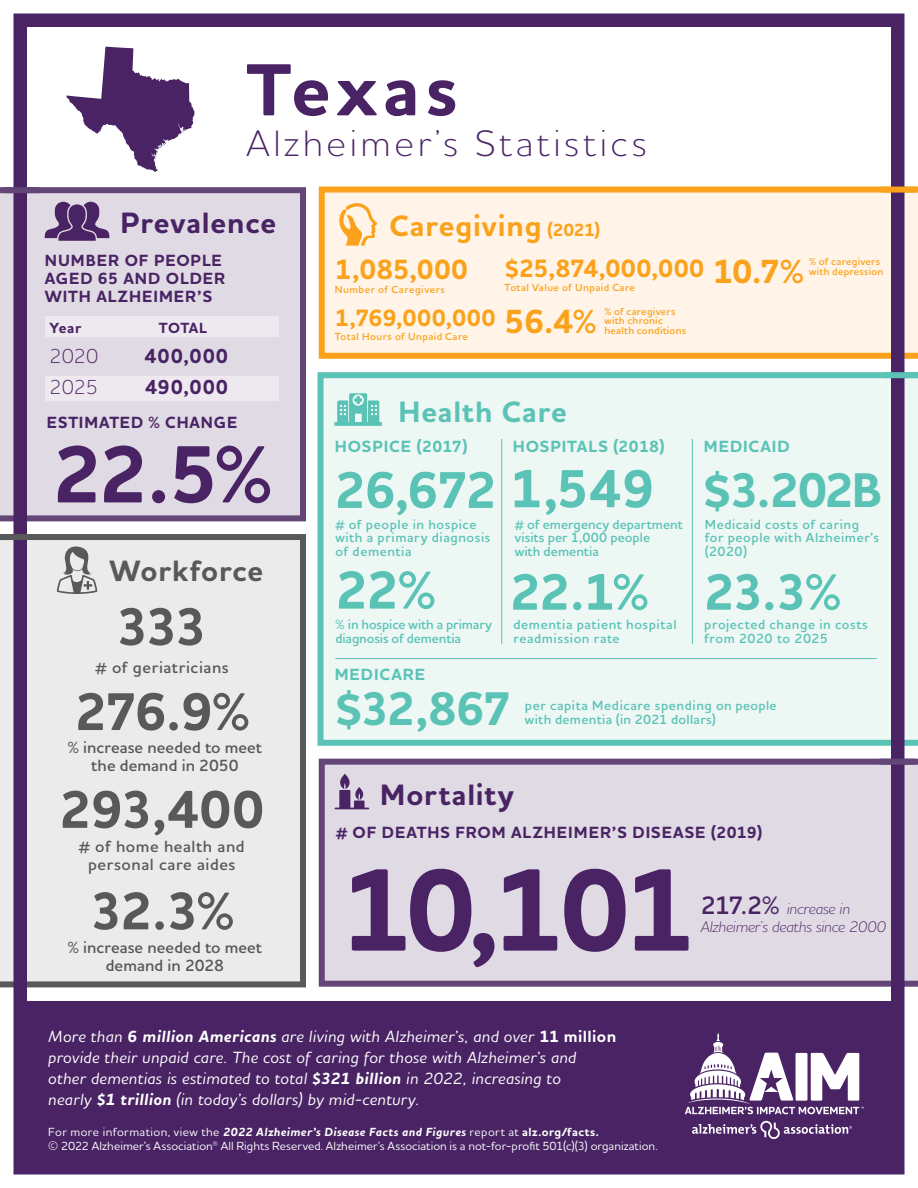
<style>
.page{position:relative;width:918px;height:1188px;background:#fff}
.page>*{position:absolute;margin:0;border:0;box-sizing:border-box;transform-origin:0 0}
.t1{font:700 118.5px "Houschka Alt Pro";color:#492364}
.t2{font:700 82.5px "Houschka Alt Pro";color:#492364}
.t3{font:700 75px "Houschka Alt Pro";letter-spacing:.08em;color:#492364}
.t4{font:700 54.45px "Houschka Alt Pro";color:#5ac3b6}
.t5{font:700 54px "Houschka Alt Pro";letter-spacing:-.035em;color:#58595b}
.t6{font:700 52.5px "Houschka Alt Pro";color:#5ac3b6}
.t7{font:700 51.9px "Houschka Alt Pro";color:#5ac3b6}
.t8{font:700 49.5px "Houschka Alt Pro";color:#5ac3b6}
.t9{font:700 48px "Houschka Alt Pro";color:#5ac3b6}
.t10{font:300 37.5px "Houschka Alt Pro";letter-spacing:.1em;color:#492364}
.t11{font:700 34.05px "Houschka Alt Pro";color:#faa21b}
.t12{font:700 30px "Houschka Alt Pro";letter-spacing:.03em;color:#492364}
.t13{font:700 30px "Houschka Alt Pro";letter-spacing:.03em;color:#faa21b}
.t14{font:700 30px "Houschka Alt Pro";letter-spacing:.03em;color:#5ac3b6}
.t15{font:700 30px "Houschka Alt Pro";letter-spacing:.025em;color:#58595b}
.t16{font:700 28.35px "Houschka Alt Pro";letter-spacing:.005em;color:#faa21b}
.t17{font:700 25.5px "Houschka Alt Pro";letter-spacing:.015em;color:#faa21b}
.t18{font:700 24px "Houschka Alt Pro";letter-spacing:.015em;color:#faa21b}
.t19{font:700 20.7px "Houschka Alt Pro";letter-spacing:.045em;color:#492364}
.t20{font:300 20.7px "Houschka Alt Pro";letter-spacing:-.005em;color:#492364}
.t21{font:italic 500 16.5px/21px "Houschka Alt Pro";letter-spacing:.02em;color:#fff}
.t22{font:700 16.5px/18px "Houschka Alt Pro";letter-spacing:.055em;color:#492364}
.t23{font:600 16.5px/18px "Houschka Alt Pro";letter-spacing:.005em;color:#58595b;text-align:center}
.t24{font:600 16.5px/18px "Houschka Alt Pro";letter-spacing:.035em;color:#58595b;text-align:center}
.t25{font:700 16.5px "Houschka Alt Pro";letter-spacing:.055em;color:#5ac3b6}
.t26{font:italic 300 15.6px "Houschka Alt Pro";letter-spacing:-.01em;color:#492364}
.t27{font:700 15px "Houschka Alt Pro";letter-spacing:.02em;color:#492364}
.t28{font:600 13.5px/13.5px "Houschka Alt Pro";letter-spacing:.04em;color:#5ac3b6}
.t29{font:600 13.5px/13.5px "Houschka Alt Pro";letter-spacing:.005em;color:#5ac3b6}
.t30{font:600 13.5px/13.5px "Houschka Alt Pro";letter-spacing:-.01em;color:#5ac3b6}
.t31{font:500 12px/13.5px "Houschka Alt Pro";letter-spacing:.005em;color:#fff}
.t32{font:600 10.35px/9.4px "Houschka Alt Pro";letter-spacing:.03em;color:#faa21b}
.t33{font:600 10.35px "Houschka Alt Pro";letter-spacing:.055em;color:#faa21b}
.s1{font-size:18px}
.s2{font-size:54.45px}
.s3{font-weight:600;font-style:normal;font-size:25.65px}
.s4{font-weight:700}
.s5{font-weight:700;font-style:normal}
.s6{font-weight:700;font-style:italic}
</style>
<div class="page">
<div style="left:319px;top:759px;width:599px;height:228px;background:#dfdae3"></div>
<svg style="left:0;top:187px;width:306px;height:334px;fill:#dfdae3"></svg>
<div style="left:0;top:534px;width:306px;height:453px;background:#ebebec"></div>
<svg style="left:319px;top:187px;width:599px;height:172px;fill:#fff4e7"></svg>
<div style="left:318px;top:372px;width:600px;height:374px;background:#edf7f4"></div>
<svg style="left:44px;top:202px;width:66px;height:39px"></svg>
<div style="left:14px;top:14px;width:890px;height:1160px;border:14px solid #492364"></div>
<svg style="left:337px;top:201px;width:41px;height:45px"></svg>
<svg style="left:335px;top:774px;width:34px;height:35px"></svg>
<div style="left:20px;top:1001px;width:878px;height:164px;background:#492364"></div>
<svg style="left:692px;top:1121px;width:160px;height:18px"></svg>
<svg style="left:685px;top:1033px;width:179px;height:81px"></svg>
<svg style="left:335px;top:393px;width:47px;height:33px"></svg>
<div style="left:0;top:534px;width:36px;height:6px;background:#58595b"></div>
<div style="left:881px;top:187px;width:36px;height:6px;background:#faa21b"></div>
<div style="left:885px;top:372px;width:33px;height:6px;background:#5ac3b6"></div>
<div style="left:3px;top:187px;width:36px;height:6px;background:#634578"></div>
<svg style="left:57px;top:546px;width:40px;height:48px"></svg>
<hr style="left:501px;top:439px;width:1px;height:205px;background:#5ac3b6">
<hr style="left:692px;top:439px;width:1px;height:205px;background:#5ac3b6">
<hr style="left:335px;top:658px;width:542px;height:1px;background:#5ac3b6">
<div style="left:880px;top:759px;width:35px;height:6px;background:#634578"></div>
<div style="left:45px;top:376px;width:234px;height:25px;background:#ede9ef"></div>
<div style="left:45px;top:317px;width:234px;height:20px;background:#ede9ef"></div>
<svg style="left:66px;top:47px;width:129px;height:125px"></svg>
<h3 class="t3" style="left:246px;top:41px;width:213px">Texas</h3>
<h3 class="t10" style="left:246px;top:119px;width:402px">Alzheimer’s Statistics</h3>
<h3 class="t12" style="left:121px;top:203px;width:157px">Prevalence</h3>
<h3 class="t13" style="left:389px;top:206px;width:213px">Caregiving <span class="s1">(2021)</span></h3>
<p class="t22" style="left:45px;top:252px;width:182px">NUMBER OF PEOPLE<br>AGED 65 AND OLDER<br>WITH ALZHEIMER’S</p>
<p class="t27" style="left:50px;top:318px;width:33px">Year</p>
<p class="t27" style="left:159px;top:318px;width:50px">TOTAL</p>
<p class="t20" style="left:50px;top:342px;width:50px">2020</p>
<p class="t19" style="left:145px;top:342px;width:85px">400,000</p>
<p class="t20" style="left:50px;top:374px;width:50px">2025</p>
<p class="t19" style="left:145px;top:374px;width:85px">490,000</p>
<h3 class="t16" style="left:335px;top:251px;width:135px">1,085,000</h3>
<p class="t33" style="left:335px;top:283px;width:112px">Number of Caregivers</p>
<h3 class="t18" style="left:335px;top:302px;width:162px">1,769,000,000</h3>
<p class="t32" style="left:335px;top:332px;width:135px">Total Hours of Unpaid Care</p>
<h3 class="t17" style="left:505px;top:252px;width:201px">$25,874,000,000</h3>
<p class="t32" style="left:505px;top:283px;width:132px">Total Value of Unpaid Care</p>
<h3 class="t11" style="left:504px;top:299px;width:94px">56.4%</h3>
<p class="t32" style="left:604px;top:306px;width:83px">% of caregivers with chronic health conditions</p>
<p class="t32" style="left:809px;top:257px;width:76px">% of caregivers with depression</p>
<h3 class="t11" style="left:713px;top:250px;width:92px">10.7%</h3>
<p class="t22" style="left:47px;top:413px;width:192px">ESTIMATED % CHANGE</p>
<h2 class="t2" style="left:53px;top:421px;width:221px">22.5%</h2>
<h3 class="t15" style="left:109px;top:551px;width:155px">Workforce</h3>
<h3 class="t5" style="left:116px;top:592px;width:92px">333</h3>
<p class="t24" style="left:96px;top:658px;width:135px"># of geriatricians</p>
<h3 class="t5" style="left:75px;top:677px;width:177px">276.9%</h3>
<p class="t23" style="left:68px;top:739px;width:196px">% increase needed to meet the demand in 2050</p>
<h3 class="t14" style="left:398px;top:392px;width:170px">Health Care</h3>
<p class="t25" style="left:335px;top:435px;width:134px">HOSPICE (2017)</p>
<p class="t25" style="left:513px;top:435px;width:153px">HOSPITALS (2018)</p>
<p class="t25" style="left:704px;top:435px;width:87px">MEDICAID</p>
<h3 class="t6" style="left:334px;top:456px;width:321px">26,672 <span class="s2">1,549</span></h3>
<h3 class="t8" style="left:702px;top:459px;width:181px">$3.202B</h3>
<p class="t28" style="left:335px;top:517px;width:157px"># of people in hospice with a primary diagnosis of dementia</p>
<p class="t29" style="left:515px;top:517px;width:170px"># of emergency department visits per 1,000 people<br>with dementia</p>
<p class="t28" style="left:705px;top:517px;width:176px">Medicaid costs of caring for people with Alzheimer’s (2020)</p>
<h3 class="t4" style="left:335px;top:555px;width:102px">22%</h3>
<p class="t30" style="left:335px;top:618px;width:158px">% in hospice with a primary diagnosis of dementia</p>
<p class="t25" style="left:335px;top:664px;width:92px">MEDICARE</p>
<h3 class="t7" style="left:510px;top:558px;width:140px">22.1%</h3>
<h3 class="t7" style="left:704px;top:558px;width:139px">23.3%</h3>
<p class="t28" style="left:513px;top:618px;width:165px">dementia patient hospital readmission rate</p>
<p class="t28" style="left:704px;top:618px;width:165px">projected change in costs from 2020 to 2025</p>
<h3 class="t9" style="left:335px;top:677px;width:179px">$32,867</h3>
<p class="t28" style="left:525px;top:699px;width:253px">per capita Medicare spending on people with dementia (in 2021 dollars)</p>
<h3 class="t12" style="left:380px;top:775px;width:135px">Mortality</h3>
<h3 class="t5" style="left:59px;top:774px;width:207px">293,400</h3>
<p class="t22" style="left:336px;top:824px;width:428px"># OF DEATHS FROM ALZHEIMER’S DISEASE (2019)</p>
<p class="t24" style="left:79px;top:837px;width:167px"># of home health and personal care aides</p>
<h1 class="t1" style="left:90px;top:834px;width:606px"><sup>32.3%</sup> 10,101</h1>
<p class="t26" style="left:701px;top:898px;width:151px"><span class="s3">217.2%</span> increase in</p>
<p class="t26" style="left:701px;top:917px;width:187px">Alzheimer’s deaths since 2000</p>
<p class="t23" style="left:68px;top:938px;width:196px">% increase needed to meet demand in 2028</p>
<p class="t21" style="left:48px;top:1026px;width:569px">More than <span class="s4">6 million Americans</span> are living with Alzheimer’s, and over <span class="s5">11 million </span>provide their unpaid care. The cost of caring for those with Alzheimer’s and other dementias is estimated to total <span class="s4">$321 billion</span> in 2022, increasing to<br>nearly <span class="s4">$1 trillion</span> (in today’s dollars) by mid-century.</p>
<p class="t31" style="left:48px;top:1125px;width:611px">For more information, view the <span class="s6">2022 Alzheimer’s Disease Facts and Figures</span> report at <span class="s4">alz.org/facts.<br></span>© 2022 Alzheimer’s Association® All Rights Reserved. Alzheimer’s Association is a not-for-profit 501(c)(3) organization.</p>
</div>
